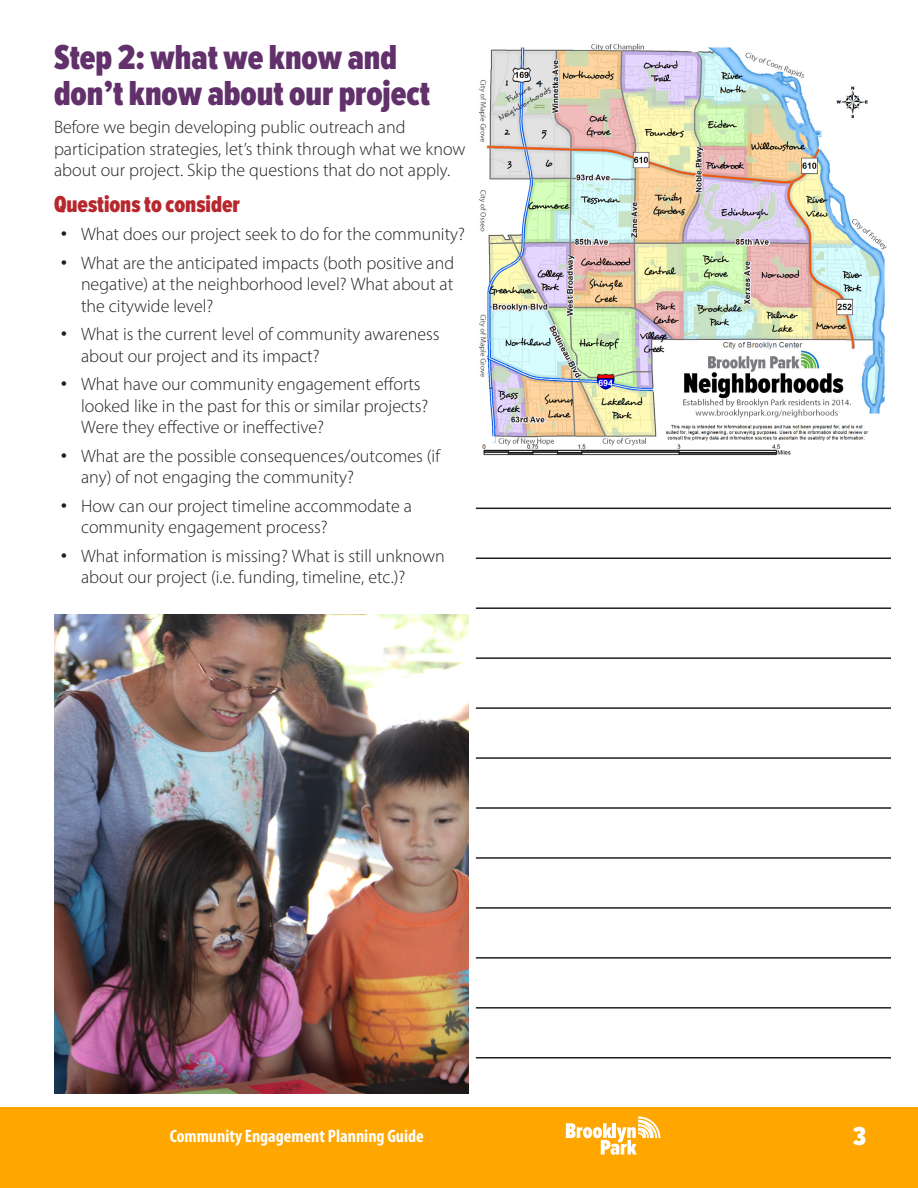
<style>
.page{position:relative;width:918px;height:1188px;background:#fff}
.page>*{position:absolute;margin:0;border:0;box-sizing:border-box;transform-origin:0 0}
.Body{font:900 36px/36px "Proxima Nova Ex Cn";color:#62306b}
.Page_Head_Right{font:900 27px "Proxima Nova Ex Cn";color:#fff}
.Body-2{font:900 24px "Proxima Nova Ex Cn";color:#b6282d}
.Body-3{font:300 18px/21.6px "Myriad Pro";color:#231f20}
.Page_Header_Left{font:700 condensed 18px "Myriad Pro";color:#fff}
.s1{font-family:"Arial";font-weight:400}
</style>
<div class="page">
<div style="left:0;top:1107px;width:918px;height:81px;background:#ffa700"></div>
<svg style="left:566px;top:1117px;width:94px;height:38px"></svg>
<hr style="left:476px;top:508px;width:415px;height:1px;background:#231f20">
<hr style="left:476px;top:558px;width:415px;height:1px;background:#231f20">
<hr style="left:476px;top:607px;width:415px;height:2px;background:#231f20">
<hr style="left:476px;top:657px;width:415px;height:2px;background:#231f20">
<hr style="left:476px;top:707px;width:415px;height:2px;background:#231f20">
<hr style="left:476px;top:757px;width:415px;height:2px;background:#231f20">
<hr style="left:476px;top:807px;width:415px;height:2px;background:#231f20">
<hr style="left:476px;top:857px;width:415px;height:2px;background:#231f20">
<hr style="left:476px;top:907px;width:415px;height:2px;background:#231f20">
<hr style="left:476px;top:957px;width:415px;height:2px;background:#231f20">
<hr style="left:476px;top:1007px;width:415px;height:2px;background:#231f20">
<hr style="left:476px;top:1057px;width:415px;height:2px;background:#231f20">
<img style="left:54px;top:615px;width:415px;height:478px">
<img style="left:478px;top:43px;width:409px;height:413px">
<p class="Body" style="left:54px;top:40px;width:378px">Step 2: what we know and don’t know about our project</p>
<p class="Body-3" style="left:54px;top:116px;width:413px">Before we begin developing public outreach and participation strategies, let’s think through what we know about our project. Skip the questions that do not apply.</p>
<p class="Body-2" style="left:54px;top:191px;width:187px">Questions to consider</p>
<p class="Body-3" style="left:61px;top:223px;width:406px"><span class="s1">•</span> What does our project seek to do for the community?</p>
<p class="Body-3" style="left:81px;top:252px;width:375px;text-align:justify;text-indent:-20px"><span class="s1">•</span> What are the anticipated impacts (both positive and negative) at the neighborhood level? What about at the citywide level?</p>
<p class="Body-3" style="left:81px;top:323px;width:360px;text-indent:-20px"><span class="s1">•</span> What is the current level of community awareness about our project and its impact?</p>
<p class="Body-3" style="left:81px;top:373px;width:349px;text-indent:-20px"><span class="s1">•</span> What have our community engagement efforts looked like in the past for this or similar projects?<br>Were they effective or ineffective?</p>
<p class="Body-3" style="left:81px;top:445px;width:361px;text-indent:-20px"><span class="s1">•</span> What are the possible consequences/outcomes (if any) of not engaging the community?</p>
<p class="Body-3" style="left:81px;top:495px;width:332px;text-indent:-20px"><span class="s1">•</span> How can our project timeline accommodate a community engagement process?</p>
<p class="Body-3" style="left:81px;top:545px;width:365px;text-indent:-20px"><span class="s1">•</span> What information is missing? What is still unknown about our project (i.e. funding, timeline, etc.)?</p>
<p class="Page_Header_Left" style="left:170px;top:1124px;width:256px">Community Engagement Planning Guide</p>
<p class="Page_Head_Right" style="left:853px;top:1121px;width:15px">3</p>
</div>
